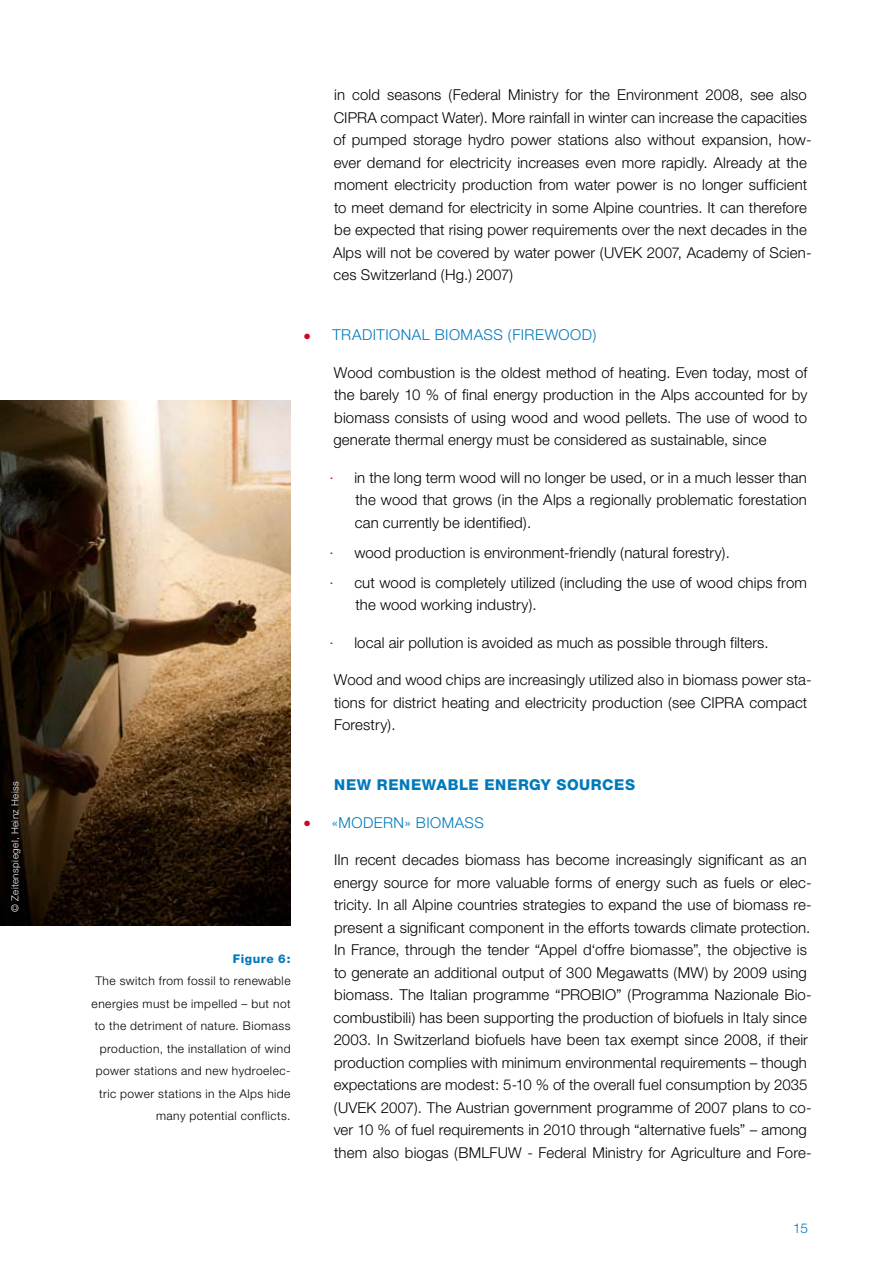
<style>
.page{position:relative;width:893px;height:1263px;background:#fff}
.page>*{position:absolute;margin:0;border:0;box-sizing:border-box;transform-origin:0 0}
.t1{font:800 30px "Helvetica Neue CE";color:#cd071e}
.t2{font:300 15px/22.5px "Helvetica Neue CE";letter-spacing:.01em;color:#000}
.t3{font:300 15px "Helvetica Neue CE";letter-spacing:.035em;color:#0079bc}
.t4{font:800 15px "Helvetica Neue CE";letter-spacing:.04em;color:#0079bc}
.t5{font:300 13.5px "Helvetica Neue CE";color:#0079bc}
.t6{font:300 12px/22.5px "Helvetica Neue CE";letter-spacing:.04em;color:#000;text-align:right}
.t7{font:800 12px "Helvetica Neue CE";color:#0079bc}
.t8{font:300 9.75px "Helvetica Neue CE";letter-spacing:.05em;color:#fff}
.s1{color:#cd071e}
</style>
<div class="page">
<img style="left:0;top:400px;width:291px;height:525px">
<p class="t8" style="left:9px;top:912px;width:132px;rotate:-90deg">© Zeitenspiegel, Heinz Heiss</p>
<h1 class="t1" style="left:302px;top:315px;width:11px">·</h1>
<h1 class="t1" style="left:302px;top:803px;width:11px">·</h1>
<p class="t7" style="left:233px;top:951px;width:59px">FIGURE 6:</p>
<p class="t6" style="left:92px;top:969px;width:200px">The switch from fossil to renewable energies must be impelled – but not to the detriment of nature. Biomass production, the installation of wind power stations and new hydroelec&shy;tric power stations in the Alps hide many potential conflicts.</p>
<p class="t2" style="left:333px;top:83px;width:480px">in cold seasons (Federal Ministry for the Environment 2008, see also CIPRA compact Water). More rainfall in winter can increase the capacities of pumped storage hydro power stations also without expansion, how&shy;ever demand for electricity increases even more rapidly. Already at the moment electricity production from water power is no longer sufficient to meet demand for electricity in some Alpine countries. It can therefore be expected that rising power requirements over the next decades in the Alps will not be covered by water power (UVEK 2007, Academy of Scien&shy;ces Switzerland (Hg.) 2007)</p>
<p class="t3" style="left:332px;top:326px;width:18px">Traditi</p>
<p class="t3" style="left:389px;top:326px;width:22px">onal</p>
<p class="t3" style="left:435px;top:326px;width:37px">Biomass</p>
<p class="t3" style="left:508px;top:326px;width:24px">(Firew</p>
<p class="t3" style="left:559px;top:326px;width:40px">ood)</p>
<p class="t2" style="left:333px;top:361px;width:475px;text-align:justify">Wood combustion is the oldest method of heating. Even today, most of the barely 10 % of final energy production in the Alps accounted for by biomass consists of using wood and wood pellets. The use of wood to generate thermal energy must be considered as sustainable, since</p>
<p class="t2" style="left:355px;top:466px;width:454px;text-align:justify;text-indent:-25px"><span class="s1">·</span> in the long term wood will no longer be used, or in a much lesser than the wood that grows (in the Alps a regionally problematic forestation can currently be identified).</p>
<p class="t2" style="left:330px;top:537px;width:479px;line-height:30px"><span class="s1">·</span> wood production is environment-friendly (natural forestry).<br><span class="s1">·</span> cut wood is completely utilized (including the use of wood chips from</p>
<p class="t2" style="left:355px;top:593px;width:183px">the wood working industry).</p>
<p class="t2" style="left:330px;top:631px;width:441px"><span class="s1">·</span> local air pollution is avoided as much as possible through filters.</p>
<p class="t2" style="left:334px;top:668px;width:479px">Wood and wood chips are increasingly utilized also in biomass power sta&shy;tions for district heating and electricity production (see CIPRA compact<br>Forestry).</p>
<p class="t4" style="left:334px;top:776px;width:301px">N EW RENEWABLE ENERGY SOURCES</p>
<p class="t3" style="left:332px;top:813px;width:43px">«Modern</p>
<p class="t3" style="left:405px;top:813px;width:49px">» Biomass</p>
<p class="t2" style="left:333px;top:848px;width:480px">IIn recent decades biomass has become increasingly significant as an energy source for more valuable forms of energy such as fuels or elec&shy;tricity. In all Alpine countries strategies to expand the use of biomass re&shy;present a significant component in the efforts towards climate protection.<br>In France, through the tender “Appel d‘offre biomasse”, the objective is to generate an additional output of 300 Megawatts (MW) by 2009 using biomass. The Italian programme “PROBIO” (Programma Nazionale Bio&shy;combustibili) has been supporting the production of biofuels in Italy since 2003. In Switzerland biofuels have been tax exempt since 2008, if their production complies with minimum environmental requirements – though expectations are modest: 5-10 % of the overall fuel consumption by 2035 (UVEK 2007). The Austrian government programme of 2007 plans to co&shy;ver 10 % of fuel requirements in 2010 through “alternative fuels” – among them also biogas (BMLFUW - Federal Ministry for Agriculture and Fore-</p>
<p class="t5" style="left:793px;top:1220px;width:16px">15</p>
</div>
